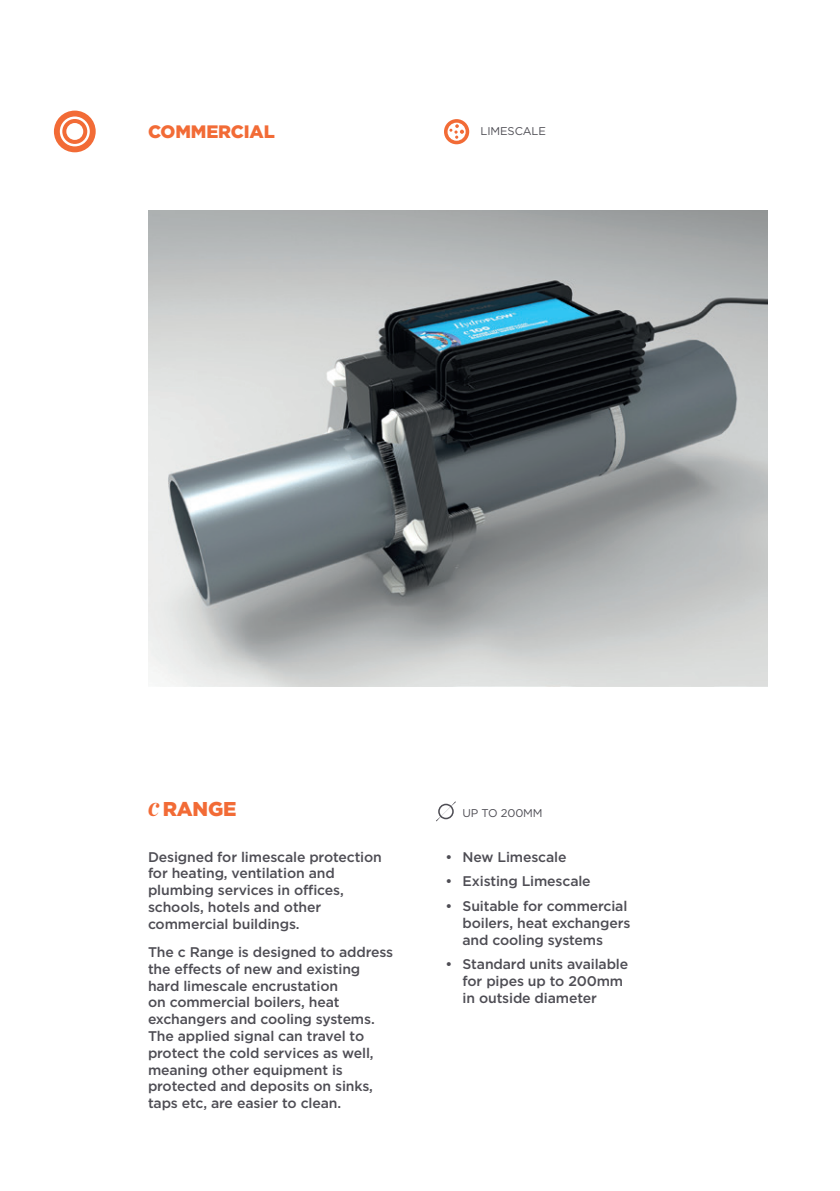
<style>
.page{position:relative;width:840px;height:1191px;background:#fff}
.page>*{position:absolute;margin:0;border:0;box-sizing:border-box;transform-origin:0 0}
.t1{font:900 20px "Gotham HTF";letter-spacing:-.01em;color:#f26b36}
.t2{font:900 18px "Gotham HTF";letter-spacing:-.01em;color:#f26b36}
.t3{font:500 14px/16.8px "Gotham HTF";letter-spacing:-.01em;color:#4e4d54}
.t4{font:11.2px "Gotham HTF";letter-spacing:-.01em;color:#4e4d54}
.s1{font-family:"Chronicle Disp Cond";font-weight:700;font-style:italic;font-size:28px}
</style>
<div class="page">
<svg style="left:444px;top:119px;width:25px;height:25px"></svg>
<img style="left:148px;top:210px;width:619px;height:476px">
<svg style="left:436px;top:802px;width:19px;height:19px"></svg>
<svg style="left:54px;top:111px;width:42px;height:41px"></svg>
<p class="t2" style="left:148px;top:121px;width:128px">COMMERCIAL</p>
<p class="t4" style="left:480px;top:125px;width:67px">LIMESCALE</p>
<p class="t1" style="left:148px;top:797px;width:90px"><span class="s1">c</span> RANGE</p>
<p class="t3" style="left:148px;top:848px;width:235px">Designed for limescale protection for heating, ventilation and plumbing services in offices, schools, hotels and other commercial buildings.</p>
<p class="t3" style="left:148px;top:943px;width:246px">The c Range is designed to address the effects of new and existing hard limescale encrustation<br>on commercial boilers, heat exchangers and cooling systems.<br>The applied signal can travel to protect the cold services as well, meaning other equipment is protected and deposits on sinks, taps etc, are easier to clean.</p>
<p class="t4" style="left:462px;top:806px;width:82px">UP TO 200MM</p>
<p class="t3" style="left:445px;top:848px;width:122px">• New Limescale</p>
<p class="t3" style="left:445px;top:872px;width:147px">• Existing Limescale</p>
<p class="t3" style="left:462px;top:897px;width:169px;text-indent:-17px">• Suitable for commercial boilers, heat exchangers and cooling systems</p>
<p class="t3" style="left:462px;top:955px;width:167px;text-indent:-17px">• Standard units available for pipes up to 200mm in outside diameter</p>
</div>
